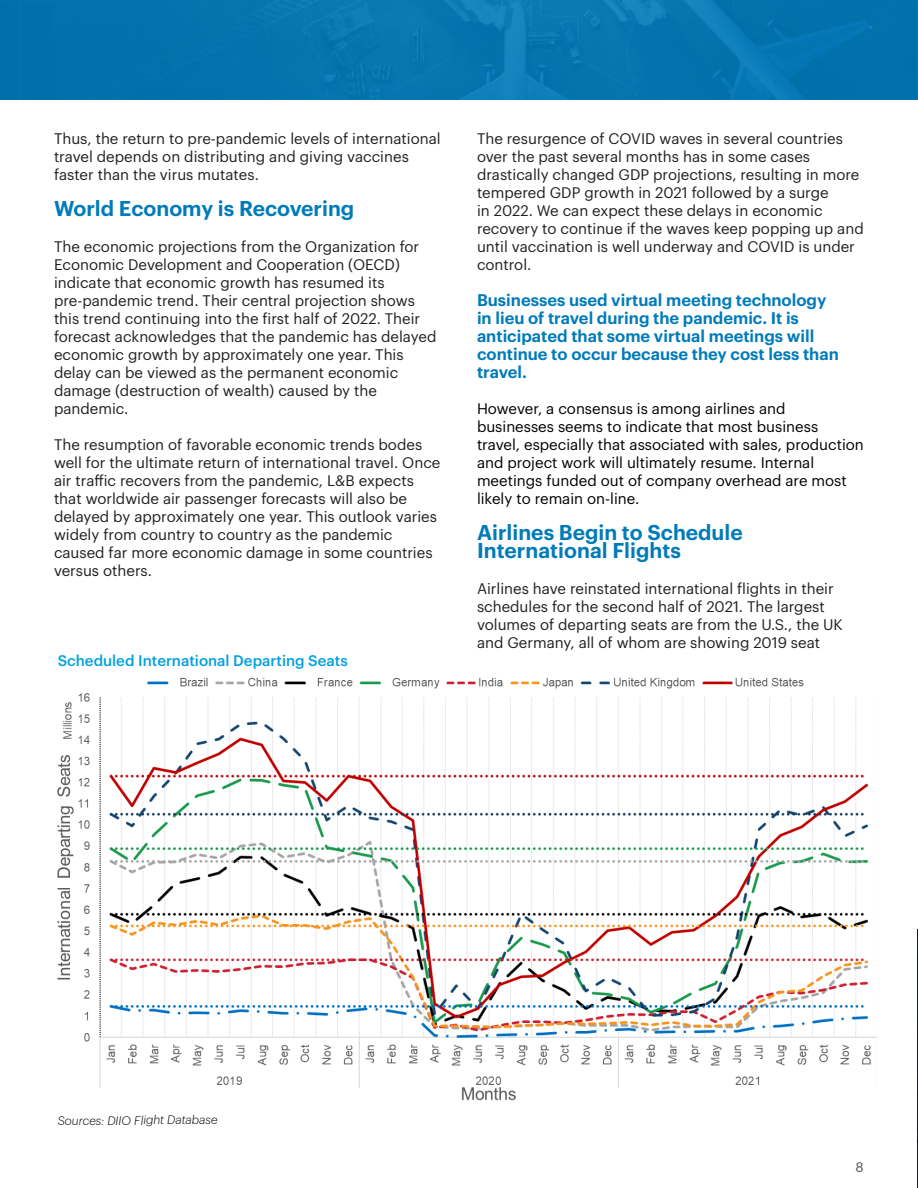
<style>
.page{position:relative;width:918px;height:1188px;background:#fff}
.page>*{position:absolute;margin:0;border:0;box-sizing:border-box;transform-origin:0 0}
.Body_Type{font:600 21px/18px "Graphik";color:#007bba}
.Body_Type-2{font:600 16.5px/18px "Graphik";color:#007bba}
.Body_Type-3{font:15px/18px "Graphik";color:#231f20}
.Body_Type-4{font:15px/18px "Graphik";color:#000}
.List_Item_Bulleted{font:500 15px "Graphik";color:#00a1df}
.Template_Page_Number{font:13.5px "Graphik";color:#57585a}
.List_Item_Bulleted-2{font:italic 300 12px "Graphik";letter-spacing:-.01em;color:#000}
</style>
<div class="page">
<svg style="left:0;top:0;width:917px;height:100px;background:#0574ae"></svg>
<hr style="left:917px;top:0;width:1px;height:100px;background:#007bba">
<img style="left:57px;top:677px;width:819px;height:424px">
<hr style="left:917px;top:930px;width:1px;height:258px;background:#231f20">
<p class="Body_Type-3" style="left:54px;top:128px;width:388px">Thus, the return to pre-pandemic levels of international travel depends on distributing and giving vaccines faster than the virus mutates.</p>
<p class="Body_Type" style="left:54px;top:198px;width:302px">World Economy is Recovering</p>
<p class="Body_Type-3" style="left:54px;top:236px;width:384px">The economic projections from the Organization for Economic Development and Cooperation (OECD) indicate that economic growth has resumed its pre-pandemic trend. Their central projection shows this trend continuing into the first half of 2022. Their forecast acknowledges that the pandemic has delayed economic growth by approximately one year. This delay can be viewed as the permanent economic damage (destruction of wealth) caused by the pandemic.</p>
<p class="Body_Type-3" style="left:54px;top:434px;width:388px">The resumption of favorable economic trends bodes well for the ultimate return of international travel. Once air traffic recovers from the pandemic, L&amp;B expects that worldwide air passenger forecasts will also be delayed by approximately one year. This outlook varies widely from country to country as the pandemic caused far more economic damage in some countries versus others.</p>
<p class="List_Item_Bulleted" style="left:58px;top:649px;width:292px">Scheduled International Departing Seats</p>
<p class="Body_Type-3" style="left:477px;top:128px;width:388px">The resurgence of COVID waves in several countries over the past several months has in some cases drastically changed GDP projections, resulting in more tempered GDP growth in 2021 followed by a surge<br>in 2022. We can expect these delays in economic recovery to continue if the waves keep popping up and until vaccination is well underway and COVID is under control.</p>
<p class="Body_Type-2" style="left:477px;top:290px;width:363px">Businesses used virtual meeting technology in lieu of travel during the pandemic. It is anticipated that some virtual meetings will continue to occur because they cost less than travel.</p>
<p class="Body_Type-4" style="left:477px;top:398px;width:388px">However, a consensus is among airlines and businesses seems to indicate that most business travel, especially that associated with sales, production and project work will ultimately resume. Internal meetings funded out of company overhead are most likely to remain on-line.</p>
<p class="Body_Type" style="left:477px;top:522px;width:267px">Airlines Begin to Schedule<br>International Flights</p>
<p class="Body_Type-3" style="left:477px;top:578px;width:367px">Airlines have reinstated international flights in their schedules for the second half of 2021. The largest volumes of departing seats are from the U.S., the UK and Germany, all of whom are showing 2019 seat</p>
<p class="List_Item_Bulleted-2" style="left:58px;top:1111px;width:161px">Sources: DIIO Flight Database</p>
<p class="Template_Page_Number" style="left:855px;top:1157px;width:10px">8</p>
</div>
